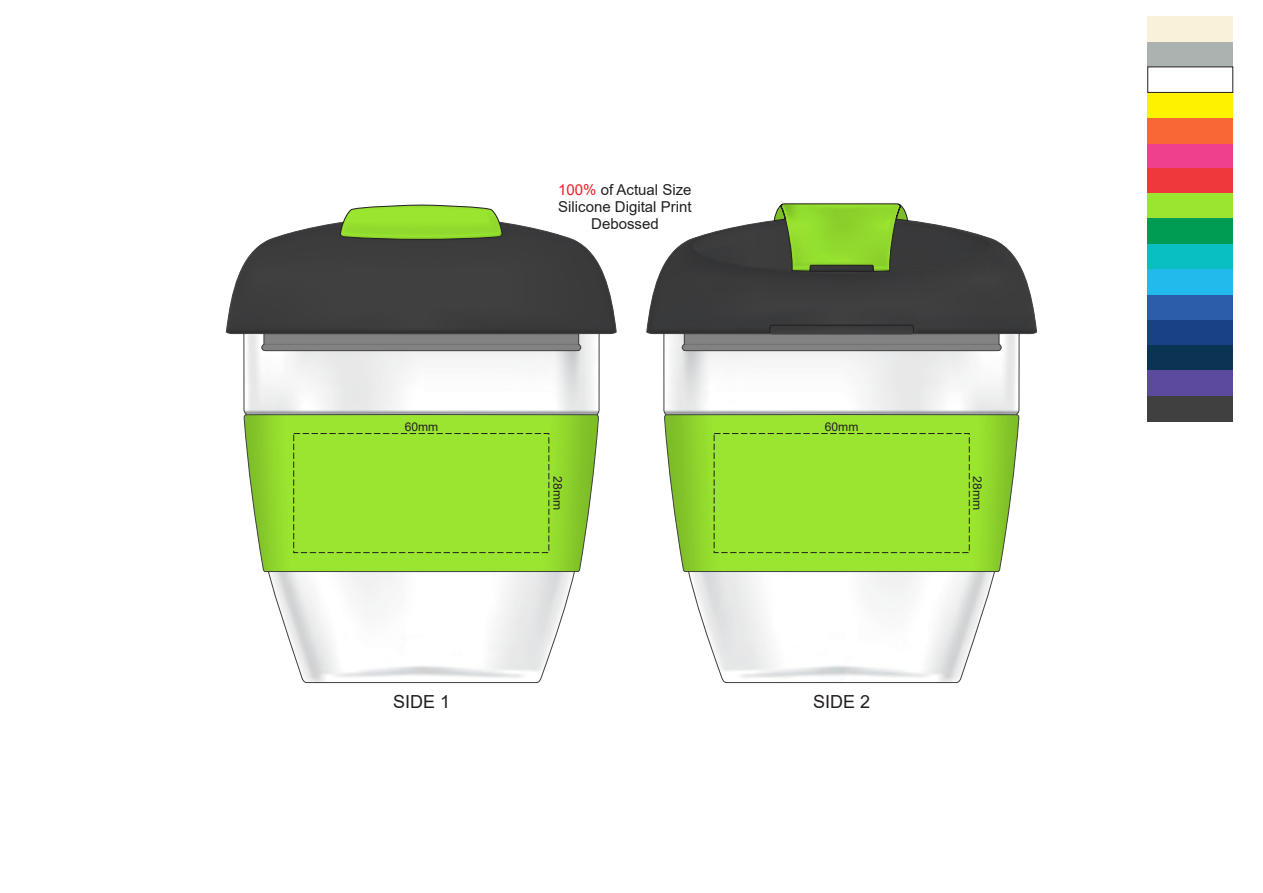
<style>
.page{position:relative;width:1263px;height:893px;background:#fff}
.page>*{position:absolute;margin:0;border:0;box-sizing:border-box;transform-origin:0 0}
.t1{font:18px "Arial";color:#231f20}
.t2{font:15px/16.8px "Arial";color:#231f20;text-align:center}
.t3{font:12px "Arial";color:#231f20}
.s1{color:#ed1c24}
</style>
<div class="page">
<svg style="left:663px;top:351px;width:357px;height:332px"></svg>
<svg style="left:664px;top:414px;width:356px;height:158px;background:#99de39"></svg>
<svg style="left:646px;top:238px;width:391px;height:113px;background:#5a5a5b"></svg>
<svg style="left:693px;top:203px;width:297px;height:69px"></svg>
<svg style="left:243px;top:351px;width:357px;height:332px"></svg>
<svg style="left:243px;top:414px;width:356px;height:158px;background:#99de39"></svg>
<svg style="left:226px;top:222px;width:391px;height:129px;background:#5c5c5d"></svg>
<svg style="left:340px;top:204px;width:163px;height:36px;background:#95d042"></svg>
<div style="left:293px;top:433px;width:256px;height:120px;border:1px dashed #231f20"></div>
<div style="left:714px;top:433px;width:255px;height:120px;border:1px dashed #231f20"></div>
<div style="left:1148px;top:193px;width:85px;height:25px;background:#99e530"></div>
<div style="left:1148px;top:320px;width:85px;height:26px;background:#194185"></div>
<div style="left:1148px;top:41px;width:85px;height:26px;background:#abb2af"></div>
<div style="left:1148px;top:16px;width:85px;height:26px;background:#f9f1da"></div>
<div style="left:1148px;top:93px;width:85px;height:25px;background:#fff200"></div>
<div style="left:1148px;top:143px;width:85px;height:26px;background:#ee408c"></div>
<div style="left:1148px;top:244px;width:85px;height:25px;background:#0abfc2"></div>
<div style="left:1148px;top:295px;width:85px;height:25px;background:#2c5dab"></div>
<div style="left:1148px;top:345px;width:85px;height:26px;background:#0b3353"></div>
<div style="left:1147px;top:67px;width:86px;height:26px;background:#fff;border:1px solid #231f20"></div>
<div style="left:1148px;top:118px;width:85px;height:25px;background:#f96834"></div>
<div style="left:1148px;top:168px;width:85px;height:25px;background:#ef383c"></div>
<div style="left:1148px;top:218px;width:85px;height:26px;background:#009c53"></div>
<div style="left:1148px;top:269px;width:85px;height:26px;background:#22b9ec"></div>
<div style="left:1148px;top:370px;width:85px;height:26px;background:#5b4a9e"></div>
<div style="left:1148px;top:396px;width:85px;height:25px;background:#404041"></div>
<p class="t3" style="left:405px;top:418px;width:35px">60mm</p>
<p class="t2" style="left:558px;top:182px;width:135px"><span class="s1">100%</span> of Actual Size<br>Silicone Digital Print<br>Debossed</p>
<p class="t3" style="left:566px;top:476px;width:35px;rotate:90deg">28mm</p>
<p class="t3" style="left:825px;top:418px;width:35px">60mm</p>
<p class="t1" style="left:393px;top:689px;width:59px">SIDE 1</p>
<p class="t1" style="left:813px;top:689px;width:59px">SIDE 2</p>
<p class="t3" style="left:985px;top:476px;width:35px;rotate:90deg">28mm</p>
</div>
